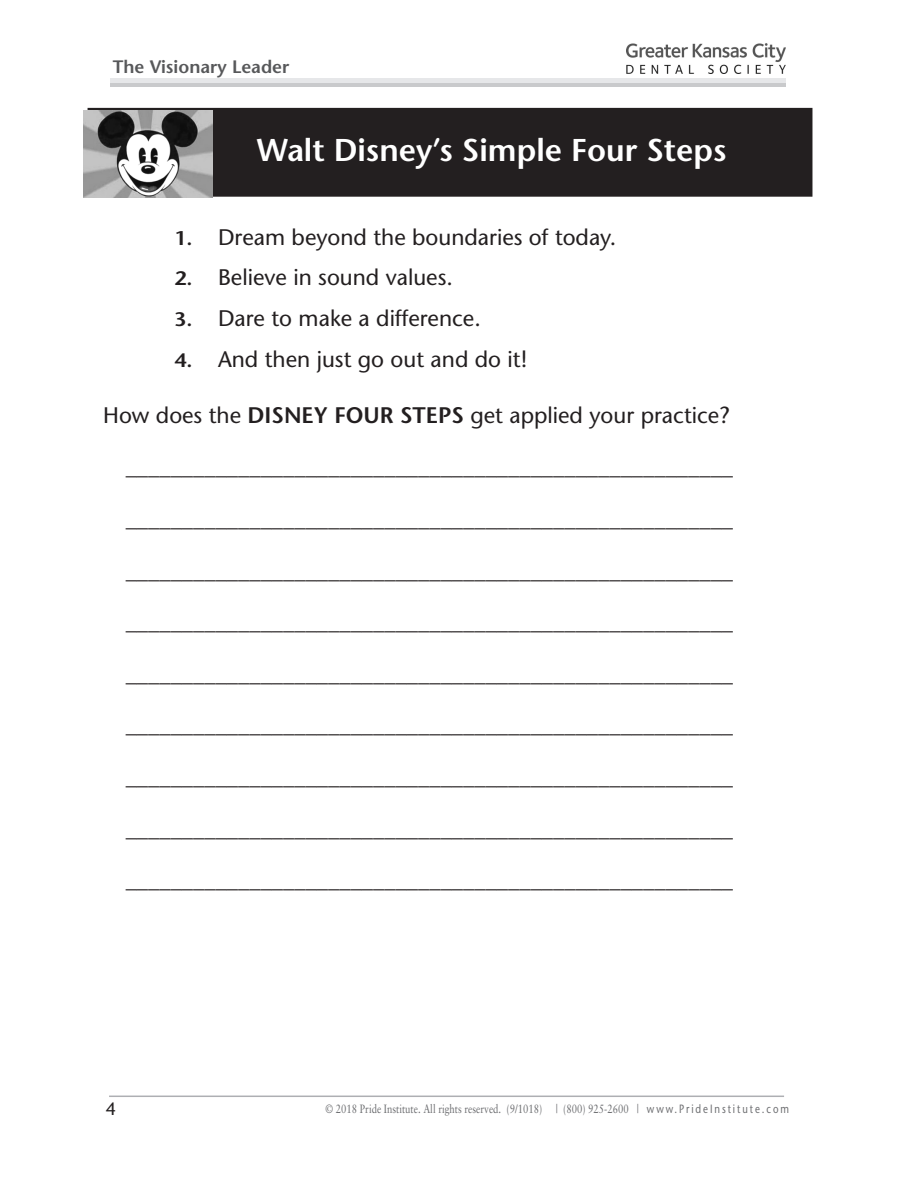
<style>
.page{position:relative;width:918px;height:1188px;background:#fff}
.page>*{position:absolute;margin:0;border:0;box-sizing:border-box;transform-origin:0 0}
.headline{font:600 31.5px "Stone Sans";color:#fff}
.body{font:22.5px "Stone Sans";color:#231f20}
.t1{font:600 18px "Stone Sans";color:#57585a}
.t2{font:18px "Stone Sans";color:#231f20}
.t3{font:12px "Sabon";color:#6c6d70;scale:.8 1}
.s1{font-weight:600;font-size:19.5px}
.s2{font-weight:600}
.s3{font-family:"Stone Sans"}
</style>
<div class="page">
<hr style="left:109px;top:1096px;width:675px;height:1px;background:#aeafb3">
<div style="left:110px;top:78px;width:676px;height:6px;background:#e6e7e9"></div>
<hr style="left:110px;top:84px;width:676px;height:3px;background:#c9cacc">
<img style="left:626px;top:43px;width:159px;height:30px">
<div style="left:88px;top:108px;width:724px;height:88px;background:#231f20"></div>
<div style="left:88px;top:108px;width:724px;height:89px;border:1px solid #231f20"></div>
<img style="left:83px;top:111px;width:130px;height:86px">
<p class="t1" style="left:113px;top:56px;width:178px">The Visionary Leader</p>
<p class="headline" style="left:257px;top:131px;width:471px">Walt Disney’s Simple Four Steps</p>
<p class="body" style="left:175px;top:223px;width:443px"><span class="s1">1.</span> Dream beyond the boundaries of today.</p>
<p class="body" style="left:175px;top:264px;width:280px"><span class="s1">2.</span> Believe in sound values.</p>
<p class="body" style="left:175px;top:305px;width:308px"><span class="s1">3.</span> Dare to make a difference.</p>
<p class="body" style="left:175px;top:345px;width:354px"><span class="s1">4.</span> And then just go out and do it!</p>
<p class="body" style="left:103px;top:401px;width:628px">How does the <span class="s2">DISNEY FOUR STEPS</span> get applied your practice?</p>
<p class="body" style="left:126px;top:453px;width:609px">______________________________________________________</p>
<p class="body" style="left:126px;top:504px;width:609px">______________________________________________________</p>
<p class="body" style="left:126px;top:556px;width:609px">______________________________________________________</p>
<p class="body" style="left:126px;top:608px;width:609px">______________________________________________________</p>
<p class="body" style="left:126px;top:659px;width:609px">______________________________________________________</p>
<p class="body" style="left:126px;top:711px;width:609px">______________________________________________________</p>
<p class="body" style="left:126px;top:762px;width:609px">______________________________________________________</p>
<p class="body" style="left:126px;top:814px;width:609px">______________________________________________________</p>
<p class="body" style="left:126px;top:866px;width:609px">______________________________________________________</p>
<p class="t2" style="left:106px;top:1098px;width:12px">4</p>
<p class="t3" style="left:326px;top:1102px;width:581px">© 2018 Pride Institute. All rights reserved. (9/1018) | (800) 925-2600 | <span class="s3">w w w. P r i d e I n s t i t u t e . c o m</span></p>
</div>
